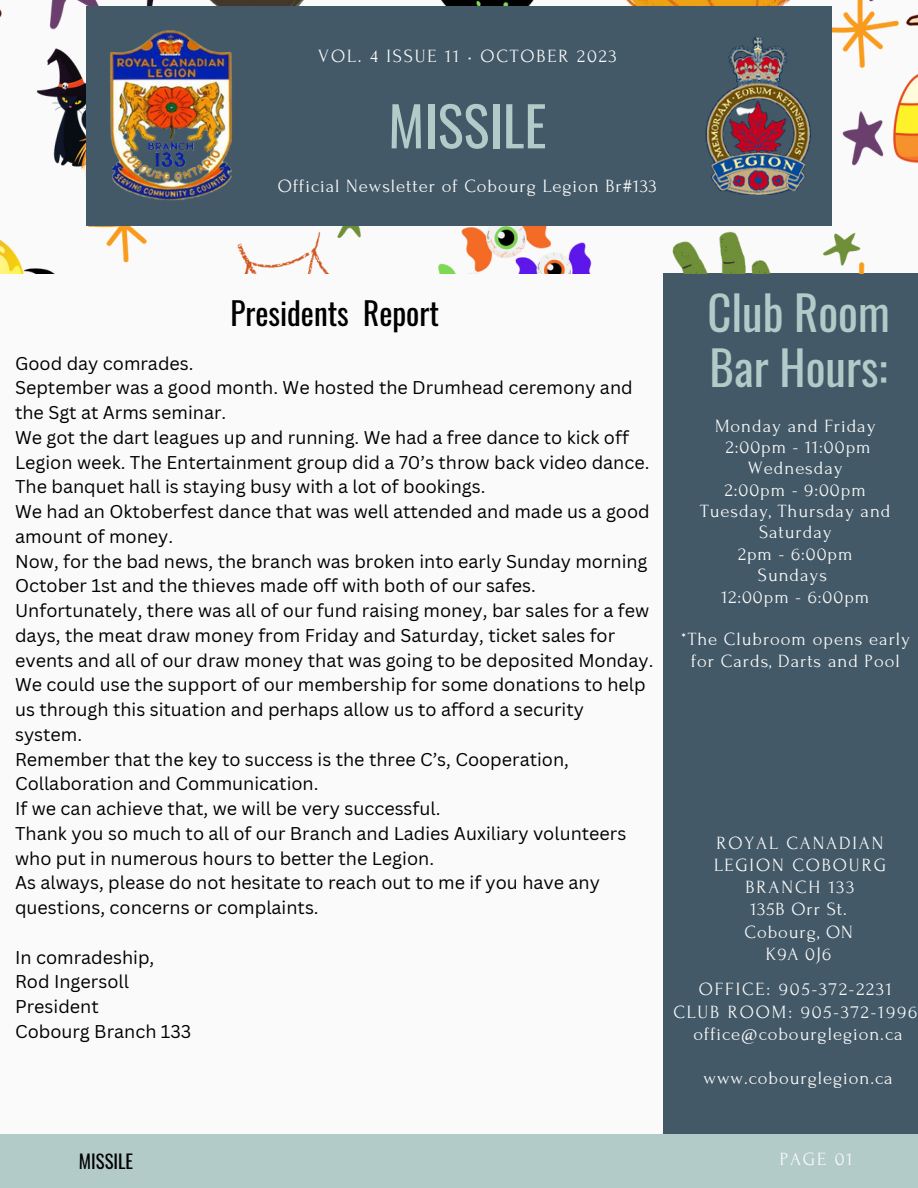
<style>
.page{position:relative;width:918px;height:1188px;background:#fafafa}
.page>*{position:absolute;margin:0;border:0;box-sizing:border-box;transform-origin:0 0}
.t1{font:54.45px "Oswald";color:#b2cbc9}
.t2{font:46.65px/55.2px "Oswald";color:#b2cbc9}
.t3{font:31.2px "Oswald";color:#000}
.t4{font:18.75px/21.3px "Forum";letter-spacing:.05em;color:#fafafa;text-align:center}
.t5{font:18.75px "Forum";letter-spacing:.1em;color:#fafafa}
.t6{font:18.75px "Oswald";color:#000}
.t7{font:18.6px/22.2px "Forum";letter-spacing:.1em;color:#fafafa;text-align:center}
.t8{font:18.6px "Forum";letter-spacing:.05em;color:#fafafa}
.t9{font:18px/24.8px "Canva Sans";color:#000}
</style>
<div class="page">
<div style="left:664px;top:274px;width:254px;height:914px;background:#435967"></div>
<img style="left:0;top:0;width:918px;height:274px">
<div style="left:86px;top:7px;width:746px;height:219px;background:#435967"></div>
<div style="left:0;top:1134px;width:918px;height:54px;background:#b2cbc9"></div>
<img style="left:110px;top:30px;width:122px;height:171px">
<img style="left:705px;top:37px;width:148px;height:158px">
<p class="t5" style="left:318px;top:46px;width:300px">VOL. 4 ISSUE 11 • OCTOBER 2023</p>
<p class="t1" style="left:388px;top:83px;width:160px">MISSILE</p>
<p class="t4" style="left:278px;top:176px;width:380px">Official Newsletter of Cobourg Legion Br#133</p>
<p class="t3" style="left:230px;top:289px;width:210px">Presidents Report</p>
<p class="t9" style="left:15px;top:350px;width:180px">Good day comrades.</p>
<p class="t9" style="left:15px;top:375px;width:619px">September was a good month. We hosted the Drumhead ceremony and the Sgt at Arms seminar.</p>
<p class="t9" style="left:15px;top:425px;width:636px">We got the dart leagues up and running. We had a free dance to kick off<br>Legion week. The Entertainment group did a 70’s throw back video dance.</p>
<p class="t9" style="left:15px;top:474px;width:472px">The banquet hall is staying busy with a lot of bookings.</p>
<p class="t9" style="left:15px;top:499px;width:636px">We had an Oktoberfest dance that was well attended and made us a good amount of money.</p>
<p class="t9" style="left:15px;top:548px;width:640px">Now, for the bad news, the branch was broken into early Sunday morning October 1st and the thieves made off with both of our safes.<br>Unfortunately, there was all of our fund raising money, bar sales for a few days, the meat draw money from Friday and Saturday, ticket sales for events and all of our draw money that was going to be deposited Monday.</p>
<p class="t9" style="left:15px;top:672px;width:632px">We could use the support of our membership for some donations to help us through this situation and perhaps allow us to afford a security system.</p>
<p class="t9" style="left:15px;top:746px;width:555px">Remember that the key to success is the three C’s, Cooperation,<br>Collaboration and Communication.</p>
<p class="t9" style="left:15px;top:796px;width:427px">If we can achieve that, we will be very successful.</p>
<p class="t9" style="left:15px;top:821px;width:613px">Thank you so much to all of our Branch and Ladies Auxiliary volunteers who put in numerous hours to better the Legion.</p>
<p class="t9" style="left:15px;top:870px;width:586px">As always, please do not hesitate to reach out to me if you have any questions, concerns or complaints.</p>
<p class="t9" style="left:15px;top:944px;width:141px">In comradeship,</p>
<p class="t9" style="left:15px;top:969px;width:115px">Rod Ingersoll</p>
<p class="t9" style="left:15px;top:994px;width:85px">President</p>
<p class="t9" style="left:15px;top:1019px;width:178px">Cobourg Branch 133</p>
<p class="t2" style="left:707px;top:284px;width:184px">Club Room<br>Bar Hours:</p>
<p class="t4" style="left:715px;top:415px;width:162px">Monday and Friday</p>
<p class="t4" style="left:726px;top:437px;width:146px">2:00pm - 11:00pm</p>
<p class="t4" style="left:748px;top:458px;width:96px">Wednesday</p>
<p class="t4" style="left:725px;top:479px;width:142px">2:00pm - 9:00pm</p>
<p class="t4" style="left:700px;top:501px;width:192px">Tuesday, Thursday and<br>Saturday</p>
<p class="t4" style="left:738px;top:543px;width:116px">2pm - 6:00pm</p>
<p class="t4" style="left:758px;top:565px;width:71px">Sundays</p>
<p class="t4" style="left:721px;top:586px;width:149px">12:00pm - 6:00pm</p>
<p class="t4" style="left:681px;top:629px;width:231px">*The Clubroom opens early for Cards, Darts and Pool</p>
<p class="t7" style="left:714px;top:832px;width:173px">ROYAL CANADIAN<br>LEGION COBOURG<br>BRANCH 133</p>
<p class="t8" style="left:751px;top:899px;width:98px">135B Orr St.</p>
<p class="t8" style="left:744px;top:922px;width:110px">Cobourg, ON</p>
<p class="t7" style="left:766px;top:943px;width:67px">K9A 0J6</p>
<p class="t7" style="left:699px;top:979px;width:195px">OFFICE: 905-372-2231</p>
<p class="t7" style="left:673px;top:1001px;width:245px">CLUB ROOM: 905-372-1996</p>
<p class="t8" style="left:694px;top:1024px;width:210px">office@cobourglegion.ca</p>
<p class="t8" style="left:704px;top:1068px;width:191px">www.cobourglegion.ca</p>
<p class="t6" style="left:79px;top:1146px;width:56px">MISSILE</p>
<p class="t7" style="left:780px;top:1148px;width:74px">PAGE 01</p>
</div>
